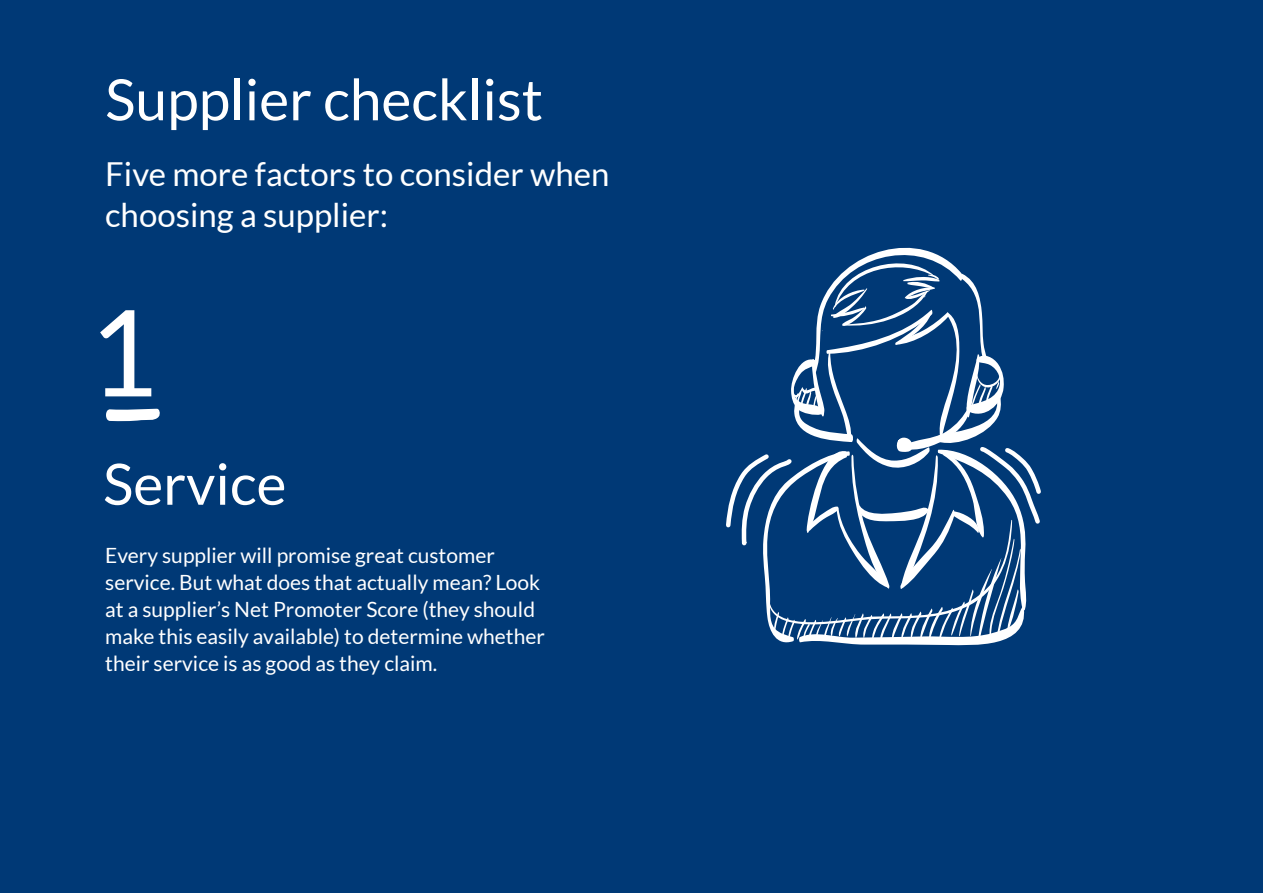
<style>
.page{position:relative;width:1263px;height:893px;background:#003976}
.page>*{position:absolute;margin:0;border:0;box-sizing:border-box;transform-origin:0 0}
.t1{font:120px "Lato";color:#fff}
.t2{font:57px "Lato";color:#fff}
.t3{font:33px/40.5px "Lato";color:#fff}
.t4{font:21px/27px "Lato";color:#fff}
</style>
<div class="page">
<svg style="left:726px;top:247px;width:315px;height:399px"></svg>
<svg style="left:106px;top:408px;width:54px;height:14px"></svg>
<h2 class="t2" style="left:105px;top:68px;width:439px">Supplier checklist</h2>
<h3 class="t3" style="left:105px;top:154px;width:506px">Five more factors to consider when choosing a supplier:</h3>
<h1 class="t1" style="left:88px;top:286px;width:71px">1</h1>
<h2 class="t2" style="left:103px;top:452px;width:185px">Service</h2>
<p class="t4" style="left:105px;top:542px;width:441px">Every supplier will promise great customer service. But what does that actually mean? Look at a supplier’s Net Promoter Score (they should make this easily available) to determine whether their service is as good as they claim.</p>
</div>
